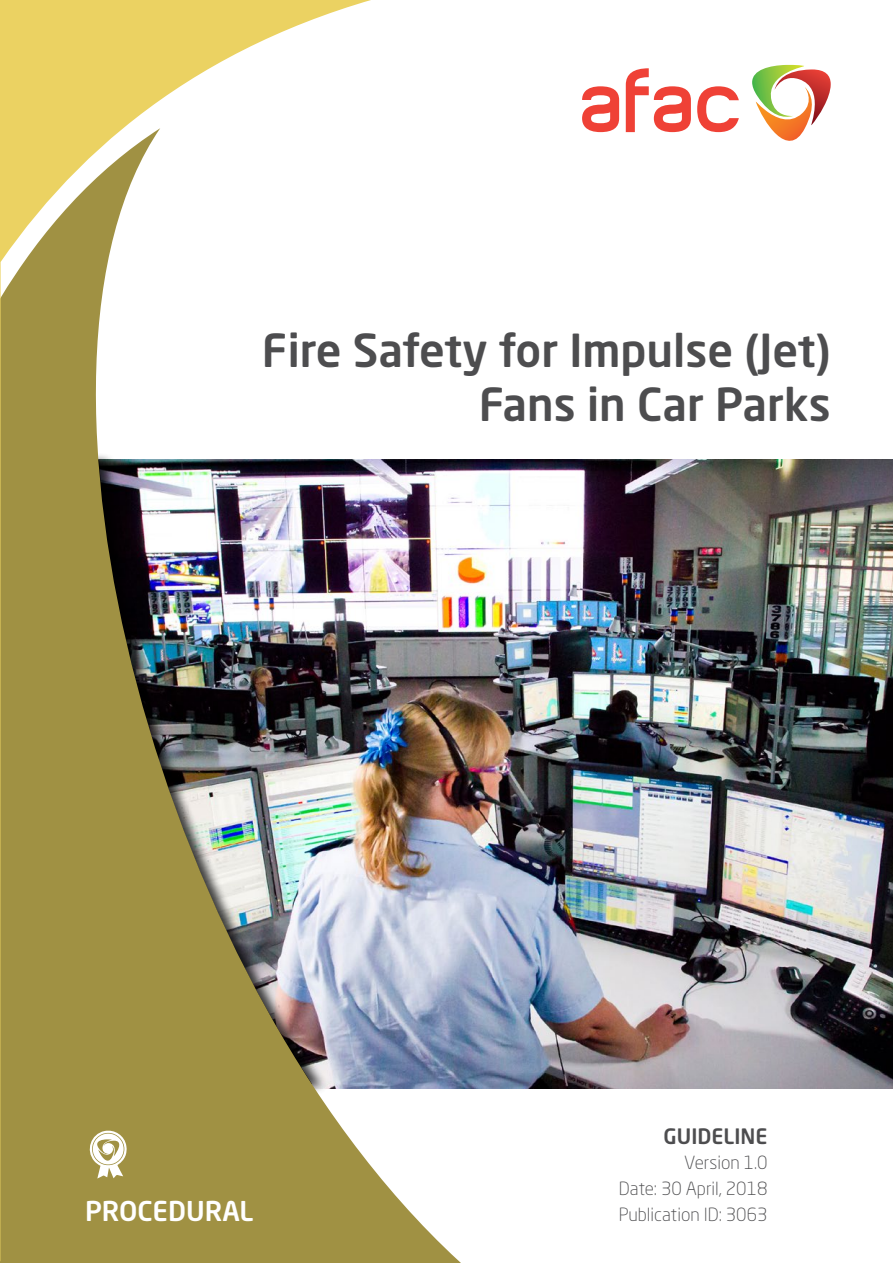
<style>
.page{position:relative;width:893px;height:1263px;background:#fff}
.page>*{position:absolute;margin:0;border:0;box-sizing:border-box;transform-origin:0 0}
.t1{font:500 45px/54px "Neo Sans Std";color:#4d4d4f;text-align:right}
.t2{font:500 27px "Neo Sans Std";color:#fff}
.t3{font:500 21px "Neo Sans Std";color:#4d4d4f}
.t4{font:300 18px/25.8px "Neo Sans Std";color:#4d4d4f;text-align:justify}
</style>
<div class="page">
<svg style="left:752px;top:65px;width:79px;height:76px"></svg>
<svg style="left:582px;top:86px;width:37px;height:46px"></svg>
<svg style="left:626px;top:68px;width:65px;height:64px"></svg>
<svg style="left:697px;top:86px;width:42px;height:46px"></svg>
<img style="left:473px;top:460px;width:420px;height:629px">
<img style="left:0;top:459px;width:473px;height:804px">
<img style="left:0;top:0;width:427px;height:1261px">
<svg style="left:85px;top:1130px;width:43px;height:48px"></svg>
<h1 class="t1" style="left:262px;top:322px;width:570px">Fire Safety for Impulse (Jet)<br>Fans in Car Parks</h1>
<h2 class="t2" style="left:85px;top:1194px;width:170px">PROCEDURAL</h2>
<p class="t3" style="left:664px;top:1122px;width:105px">GUIDELINE</p>
<p class="t4" style="left:619px;top:1150px;width:150px;text-indent:66px">Version 1.0<br>Date: 30 April, 2018<br>Publication ID: 3063</p>
</div>
